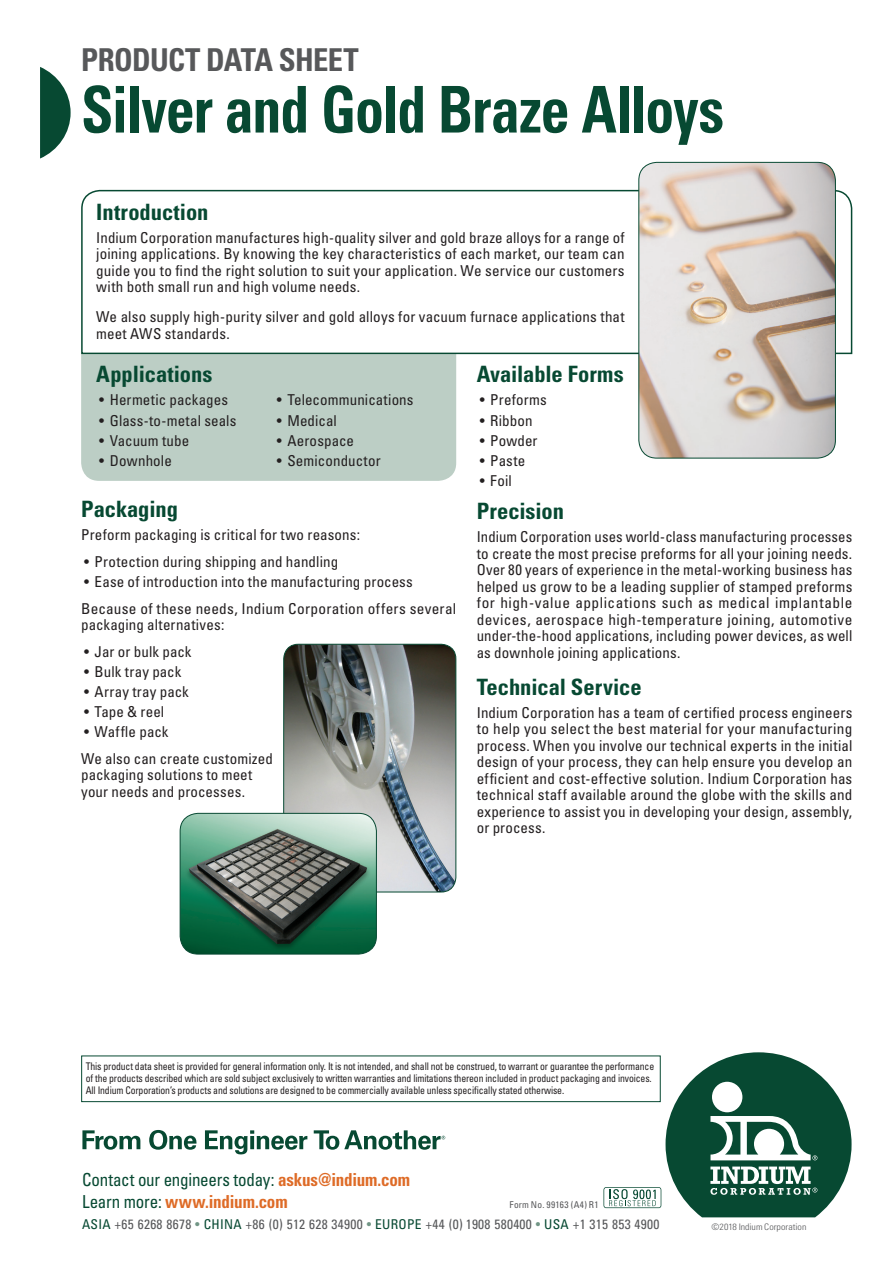
<style>
.page{position:relative;width:893px;height:1263px;background:#fff}
.page>*{position:absolute;margin:0;border:0;box-sizing:border-box;transform-origin:0 0}
.t1{font:700 condensed 64.5px "Univers LT Std";letter-spacing:-.02em;color:#074932;scale:.9 1}
.t2{font:700 condensed 31.5px "Univers LT Std";letter-spacing:-.02em;color:#57585a}
.Subhead{font:700 condensed 22.5px "Univers LT Std";color:#074932}
.t3{font:condensed 17.85px "Univers LT Std";letter-spacing:-.015em;color:#074932;scale:.95 1}
.t4{font:700 condensed 17.85px "Univers LT Std";letter-spacing:-.01em;color:#de6b27;scale:.95 1}
.Body_Text{font:condensed 15px/16.5px "Univers LT Std";letter-spacing:.01em;color:#231f20;text-align:justify}
.t5{font:condensed 13.5px "Univers LT Std";letter-spacing:.02em;color:#57585a}
.t6{font:condensed 10.5px/12px "Univers LT Std";letter-spacing:-.015em;color:#231f20;scale:.93 1}
.Form_No{font:condensed 9.45px "Univers LT Std";letter-spacing:.035em;color:#57585a}
.t7{font:300 condensed 9px "Univers LT Std";color:#57585a;scale:1.1 1}
.s1{font-weight:700;color:#de6b27}
.s2{color:#074932}
.s3{color:#719585}
.s4{font-weight:400;color:#074932}
</style>
<div class="page">
<svg style="left:40px;top:67px;width:31px;height:92px"></svg>
<svg style="left:603px;top:1052px;width:248px;height:165px"></svg>
<div style="left:712px;top:1082px;width:30px;height:30px;background:#fff;border-radius:50%"></div>
<div style="left:81px;top:1055px;width:580px;height:47px;border:1px solid #074932"></div>
<svg style="left:314px;top:1130px;width:131px;height:20px"></svg>
<svg style="left:82px;top:1130px;width:225px;height:24px"></svg>
<div style="left:81px;top:355px;width:375px;height:126px;background:#bccec5"></div>
<svg style="left:81px;top:189px;width:772px;height:166px"></svg>
<img style="left:639px;top:162px;width:196px;height:296px">
<div style="left:638px;top:162px;width:198px;height:296px;border:1px solid #074932;border-radius:18px"></div>
<img style="left:285px;top:644px;width:171px;height:248px">
<div style="left:283px;top:644px;width:173px;height:248px;border:1px solid #074932;border-radius:15px"></div>
<img style="left:180px;top:813px;width:196px;height:141px">
<div style="left:180px;top:813px;width:197px;height:141px;border:1px solid #074932;border-radius:18px"></div>
<p class="t2" style="left:81px;top:41px;width:279px">PRODUCT DATA SHEET</p>
<p class="t1" style="left:81px;top:70px;width:716px">Silver and Gold Braze Alloys</p>
<p class="Subhead" style="left:96px;top:198px;width:114px">Introduction</p>
<p class="Body_Text" style="left:96px;top:229px;width:530px">Indium Corporation manufactures high-quality silver and gold braze alloys for a range of joining applications. By knowing the key characteristics of each market, our team can guide you to find the right solution to suit your application. We service our customers with both small run and high volume needs.</p>
<p class="Body_Text" style="left:96px;top:309px;width:530px">We also supply high-purity silver and gold alloys for vacuum furnace applications that meet AWS standards.</p>
<p class="Subhead" style="left:96px;top:360px;width:118px">Applications</p>
<p class="Body_Text" style="left:99px;top:392px;width:130px">• Hermetic packages</p>
<p class="Body_Text" style="left:99px;top:412px;width:139px">• Glass-to-metal seals</p>
<p class="Body_Text" style="left:99px;top:432px;width:91px">• Vacuum tube</p>
<p class="Body_Text" style="left:99px;top:452px;width:74px">• Downhole</p>
<p class="Body_Text" style="left:277px;top:392px;width:138px">• Telecommunications</p>
<p class="Body_Text" style="left:277px;top:412px;width:61px">• Medical</p>
<p class="Body_Text" style="left:277px;top:432px;width:79px">• Aerospace</p>
<p class="Body_Text" style="left:277px;top:452px;width:105px">• Semiconductor</p>
<p class="Subhead" style="left:81px;top:495px;width:98px">Packaging</p>
<p class="Body_Text" style="left:81px;top:526px;width:280px">Preform packaging is critical for two reasons:</p>
<p class="Body_Text" style="left:84px;top:553px;width:256px">• Protection during shipping and handling</p>
<p class="Body_Text" style="left:84px;top:573px;width:330px">• Ease of introduction into the manufacturing process</p>
<p class="Body_Text" style="left:81px;top:600px;width:377px">Because of these needs, Indium Corporation offers several packaging alternatives:</p>
<p class="Body_Text" style="left:84px;top:643px;width:109px">• Jar or bulk pack</p>
<p class="Body_Text" style="left:84px;top:663px;width:99px">• Bulk tray pack</p>
<p class="Body_Text" style="left:84px;top:683px;width:106px">• Array tray pack</p>
<p class="Body_Text" style="left:84px;top:703px;width:82px">• Tape &amp; reel</p>
<p class="Body_Text" style="left:84px;top:723px;width:86px">• Waffle pack</p>
<p class="Body_Text" style="left:81px;top:750px;width:193px;text-align:left">We also can create customized packaging solutions to meet your needs and processes.</p>
<p class="Subhead" style="left:477px;top:360px;width:148px">Available Forms</p>
<p class="Body_Text" style="left:480px;top:392px;width:69px">• Preforms</p>
<p class="Body_Text" style="left:480px;top:412px;width:54px">• Ribbon</p>
<p class="Body_Text" style="left:480px;top:432px;width:59px">• Powder</p>
<p class="Body_Text" style="left:480px;top:452px;width:47px">• Paste</p>
<p class="Body_Text" style="left:480px;top:472px;width:34px">• Foil</p>
<p class="Subhead" style="left:477px;top:497px;width:89px">Precision</p>
<p class="Body_Text" style="left:477px;top:528px;width:377px">Indium Corporation uses world-class manufacturing processes to create the most precise preforms for all your joining needs.<br>Over 80 years of experience in the metal-working business has helped us grow to be a leading supplier of stamped preforms for high-value applications such as medical implantable devices, aerospace high-temperature joining, automotive under-the-hood applications, including power devices, as well as downhole joining applications.</p>
<p class="Subhead" style="left:477px;top:673px;width:166px">Technical Service</p>
<p class="Body_Text" style="left:477px;top:704px;width:377px">Indium Corporation has a team of certified process engineers to help you select the best material for your manufacturing process. When you involve our technical experts in the initial design of your process, they can help ensure you develop an efficient and cost-effective solution. Indium Corporation has technical staff available around the globe with the skills and experience to assist you in developing your design, assembly, or process.</p>
<p class="t6" style="left:86px;top:1060px;width:613px">This product data sheet is provided for general information only. It is not intended, and shall not be construed, to warrant or guarantee the performance of the products described which are sold subject exclusively to written warranties and limitations thereon included in product packaging and invoices.<br>All Indium Corporation’s products and solutions are designed to be commercially available unless specifically stated otherwise.</p>
<p class="t3" style="left:82px;top:1168px;width:347px">Contact our engineers today: <span class="s1">askus@indium.com</span></p>
<p class="t5" style="left:82px;top:1216px;width:579px"><span class="s2">ASIA</span> +65 6268 8678 <span class="s3">•</span> <span class="s2">CHINA</span> +86 (0) 512 628 34900 <span class="s3">•</span> <span class="s2">EUROPE</span> +44 (0) 1908 580400 <span class="s3">•</span> <span class="s2">USA</span> +1 315 853 4900</p>
<p class="t7" style="left:712px;top:1222px;width:88px">©2018 Indium Corporation</p>
<p class="t4" style="left:82px;top:1190px;width:218px"><span class="s4">Learn more:</span> www.indium.com</p>
<p class="Form_No" style="left:509px;top:1199px;width:91px">Form No. 99163 (A4) R1</p>
</div>
